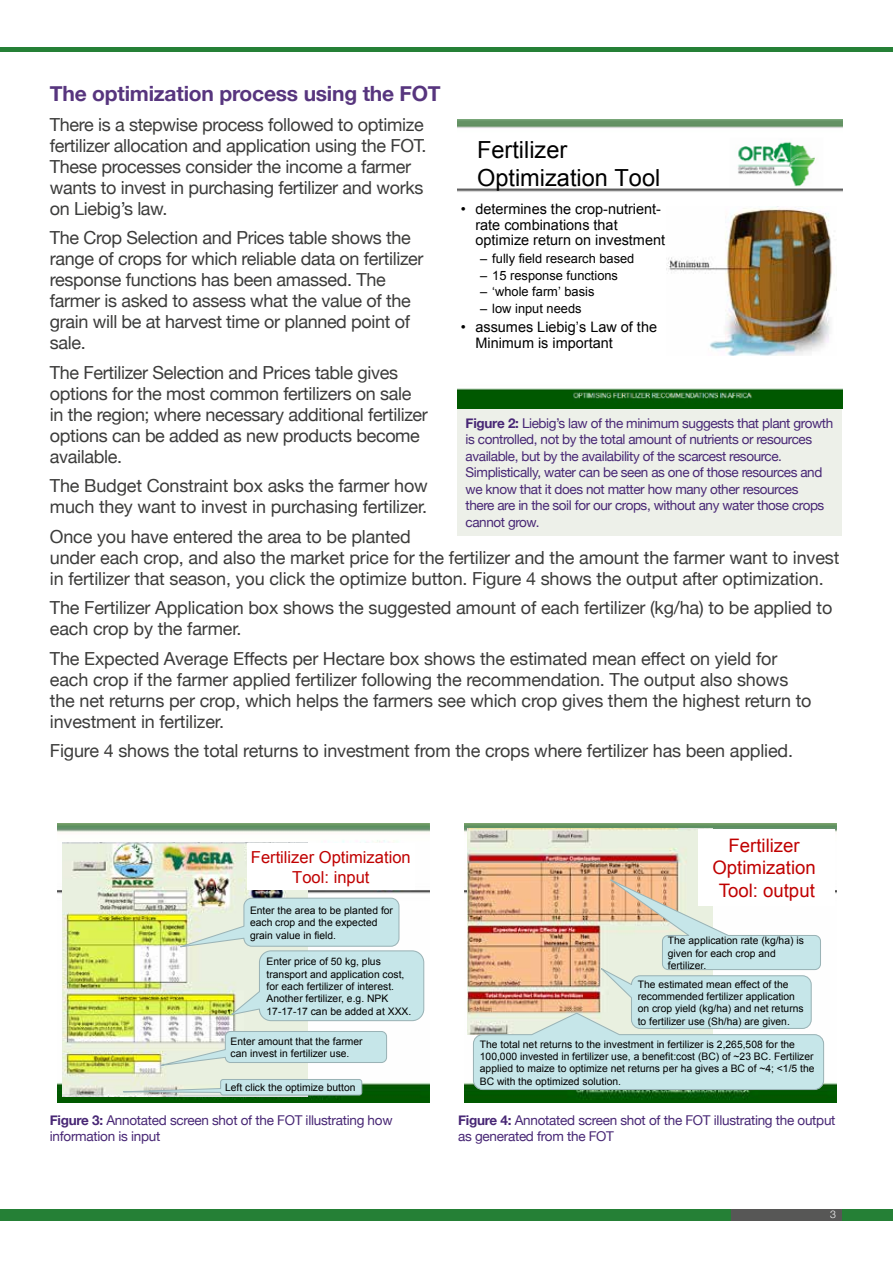
<style>
.page{position:relative;width:893px;height:1263px;background:#fff}
.page>*{position:absolute;margin:0;border:0;box-sizing:border-box;transform-origin:0 0}
.t1{font:23.55px/27.9px "Arial";color:#000}
.t2{font:700 21px "Helvetica Neue";letter-spacing:-.01em;color:#57357e}
.t3{font:18.6px/22.2px "Arial";color:#c00000;text-align:center}
.t4{font:18px/21px "Helvetica Neue";letter-spacing:-.01em;color:#3c3c3b}
.t5{font:16.5px/19.6px "Arial";color:#c00000;text-align:center}
.t6{font:14.4px/15.6px "Arial";color:#000}
.t7{font:13.5px/16.5px "Helvetica Neue";letter-spacing:-.03em;color:#482775}
.t8{font:12.9px "Arial";color:#000}
.t9{font:300 10.5px "Helvetica Neue";color:#fff}
.t10{font:10.35px/12.5px "Arial";color:#000}
.s1{font-weight:700}
</style>
<div class="page">
<div style="left:0;top:1209px;width:893px;height:12px;background:#258036"></div>
<div style="left:731px;top:1209px;width:111px;height:12px;background:#575756"></div>
<div style="left:0;top:47px;width:893px;height:5px;background:#258036"></div>
<div style="left:457px;top:406px;width:385px;height:129px;background:#edf0e9"></div>
<img style="left:457px;top:119px;width:386px;height:289px">
<img style="left:666px;top:207px;width:170px;height:148px">
<img style="left:464px;top:824px;width:372px;height:279px">
<img style="left:468px;top:828px;width:245px;height:207px">
<div style="left:698px;top:829px;width:137px;height:76px;background:#fff"></div>
<svg style="left:472px;top:874px;width:353px;height:216px;background:#d7d7cc"></svg>
<img style="left:58px;top:824px;width:372px;height:279px">
<img style="left:63px;top:842px;width:244px;height:254px">
<div style="left:247px;top:843px;width:167px;height:47px;background:#fff"></div>
<svg style="left:169px;top:897px;width:256px;height:125px;background:#d0e5d9"></svg>
<svg style="left:144px;top:1030px;width:244px;height:38px;background:#d2e6e1"></svg>
<svg style="left:122px;top:1078px;width:241px;height:18px;background:#cbe0db"></svg>
<p class="t2" style="left:50px;top:77px;width:392px">The optimization process using the FOT</p>
<p class="t4" style="left:50px;top:115px;width:378px">There is a stepwise process followed to optimize fertilizer allocation and application using the FOT.<br>These processes consider the income a farmer wants to invest in purchasing fertilizer and works on Liebig’s law.</p>
<p class="t4" style="left:50px;top:228px;width:375px">The Crop Selection and Prices table shows the range of crops for which reliable data on fertilizer response functions has been amassed. The farmer is asked to assess what the value of the grain will be at harvest time or planned point of sale.</p>
<p class="t4" style="left:50px;top:363px;width:379px">The Fertilizer Selection and Prices table gives options for the most common fertilizers on sale in the region; where necessary additional fertilizer options can be added as new products become available.</p>
<p class="t4" style="left:50px;top:476px;width:379px">The Budget Constraint box asks the farmer how much they want to invest in purchasing fertilizer.</p>
<p class="t4" style="left:50px;top:527px;width:791px">Once you have entered the area to be planted<br>under each crop, and also the market price for the fertilizer and the amount the farmer want to invest in fertilizer that season, you click the optimize button. Figure 4 shows the output after optimization.</p>
<p class="t4" style="left:50px;top:599px;width:784px">The Fertilizer Application box shows the suggested amount of each fertilizer (kg/ha) to be applied to each crop by the farmer.</p>
<p class="t4" style="left:50px;top:649px;width:763px">The Expected Average Effects per Hectare box shows the estimated mean effect on yield for each crop if the farmer applied fertilizer following the recommendation. The output also shows the net returns per crop, which helps the farmers see which crop gives them the highest return to investment in fertilizer.</p>
<p class="t4" style="left:50px;top:742px;width:745px">Figure 4 shows the total returns to investment from the crops where fertilizer has been applied.</p>
<h1 class="t1" style="left:477px;top:136px;width:185px">Fertilizer<br>Optimization Tool</h1>
<p class="t6" style="left:475px;top:202px;width:191px;text-indent:-14px">• determines the crop-nutrient&shy;rate combinations that optimize return on investment</p>
<p class="t8" style="left:480px;top:250px;width:156px">– fully field research based</p>
<p class="t8" style="left:480px;top:267px;width:139px">– 15 response functions</p>
<p class="t8" style="left:480px;top:283px;width:116px">– ‘whole farm’ basis</p>
<p class="t8" style="left:480px;top:300px;width:103px">– low input needs</p>
<p class="t6" style="left:475px;top:320px;width:183px;text-indent:-14px">• assumes Liebig’s Law of the<br>Minimum is important</p>
<p class="t7" style="left:466px;top:415px;width:369px"><span class="s1">Figure 2:</span> Liebig’s law of the minimum suggests that plant growth is controlled, not by the total amount of nutrients or resources available, but by the availability of the scarcest resource.<br>Simplistically, water can be seen as one of those resources and we know that it does not matter how many other resources<br>there are in the soil for our crops, without any water those crops cannot grow.</p>
<p class="t5" style="left:251px;top:848px;width:161px">Fertilizer Optimization<br>Tool: input</p>
<p class="t10" style="left:250px;top:904px;width:145px">Enter the area to be planted for each crop and the expected grain value in field.</p>
<p class="t10" style="left:267px;top:955px;width:146px">Enter price of 50 kg, plus transport and application cost, for each fertilizer of interest.<br>Another fertilizer, e.g. NPK<br>17-17-17 can be added at XXX.</p>
<p class="t10" style="left:231px;top:1035px;width:134px">Enter amount that the farmer can invest in fertilizer use.</p>
<p class="t10" style="left:225px;top:1081px;width:132px">Left click the optimize button</p>
<p class="t7" style="left:50px;top:1112px;width:344px"><span class="s1">Figure 3:</span> Annotated screen shot of the FOT illustrating how information is input</p>
<p class="t3" style="left:712px;top:835px;width:105px">Fertilizer<br>Optimization<br>Tool: output</p>
<p class="t10" style="left:668px;top:934px;width:138px">The application rate (kg/ha) is given for each crop and fertilizer.</p>
<p class="t10" style="left:638px;top:978px;width:167px">The estimated mean effect of the recommended fertilizer application on crop yield (kg/ha) and net returns to fertilizer use (Sh/ha) are given.</p>
<p class="t10" style="left:480px;top:1038px;width:336px">The total net returns to the investment in fertilizer is 2,265,508 for the 100,000 invested in fertilizer use, a benefit:cost (BC) of ~23 BC. Fertilizer applied to maize to optimize net returns per ha gives a BC of ~4; &lt;1/5 the BC with the optimized solution.</p>
<p class="t7" style="left:458px;top:1112px;width:379px"><span class="s1">Figure 4:</span> Annotated screen shot of the FOT illustrating the output as generated from the FOT</p>
<p class="t9" style="left:830px;top:1206px;width:7px">3</p>
</div>
